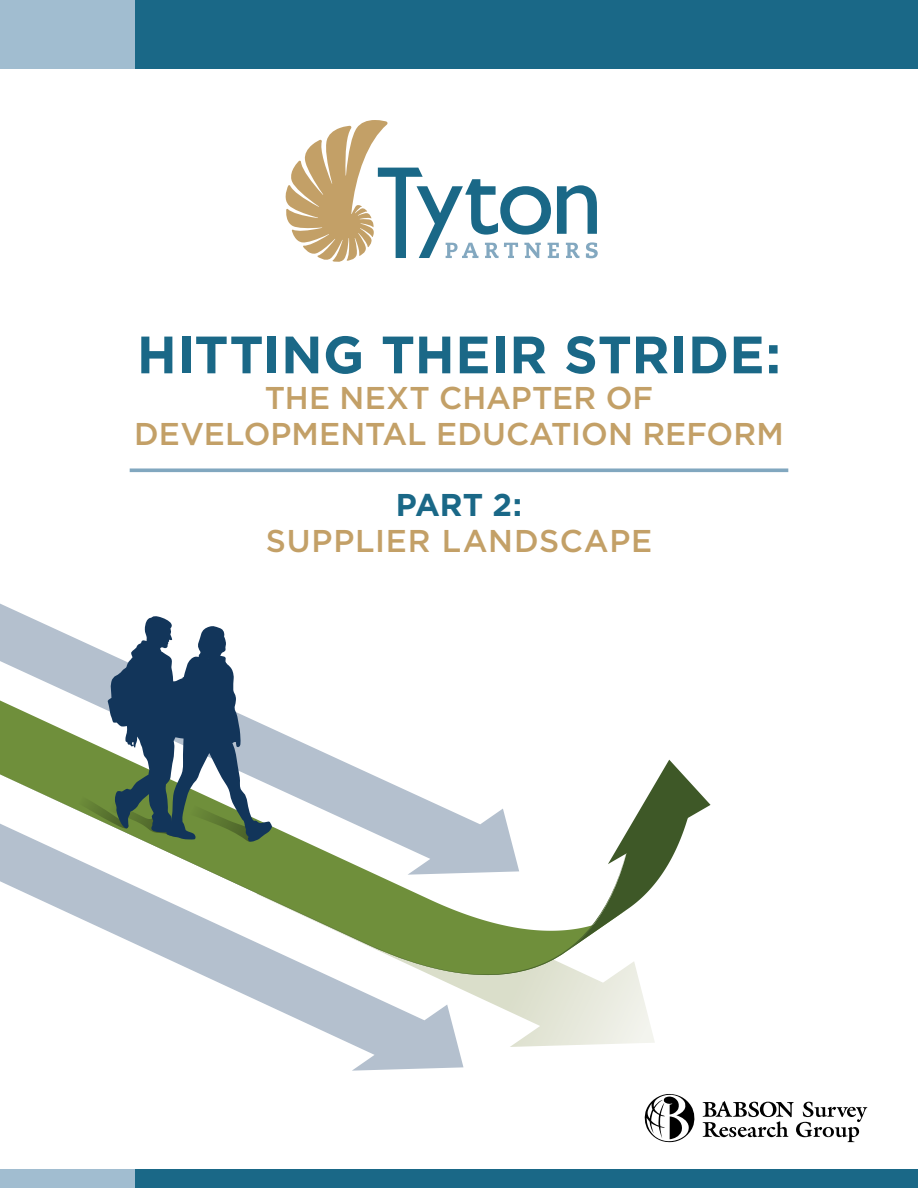
<style>
.page{position:relative;width:918px;height:1188px;background:#fff}
.page>*{position:absolute;margin:0;border:0;box-sizing:border-box;transform-origin:0 0}
.t1{font:700 52.5px "Gotham";letter-spacing:.01em;color:#1a6887}
.t2{font:500 31.5px/36px "Gotham";letter-spacing:.005em;color:#c3a067;text-align:center}
.t3{font:500 31.5px "Gotham";letter-spacing:.025em;color:#c3a067}
.t4{font:700 31.5px "Gotham";color:#1a6887}
</style>
<div class="page">
<svg style="left:504px;top:962px;width:151px;height:85px"></svg>
<svg style="left:0;top:603px;width:62px;height:56px;fill:#b4c0ce"></svg>
<svg style="left:0;top:659px;width:62px;height:44px"></svg>
<svg style="left:0;top:703px;width:631px;height:306px"></svg>
<svg style="left:564px;top:760px;width:147px;height:193px"></svg>
<svg style="left:0;top:776px;width:463px;height:295px"></svg>
<svg style="left:62px;top:616px;width:211px;height:226px"></svg>
<div style="left:135px;top:1170px;width:783px;height:18px;background:#1a6887"></div>
<div style="left:0;top:1170px;width:135px;height:18px;background:#a1bdd0"></div>
<div style="left:135px;top:0;width:783px;height:69px;background:#1a6887"></div>
<div style="left:0;top:0;width:135px;height:69px;background:#a1bdd0"></div>
<svg style="left:285px;top:120px;width:313px;height:142px"></svg>
<svg style="left:130px;top:468px;width:658px;height:4px;background:#90b1c6"></svg>
<svg style="left:644px;top:1094px;width:51px;height:49px"></svg>
<svg style="left:703px;top:1101px;width:164px;height:41px"></svg>
<h1 class="t1" style="left:137px;top:320px;width:646px">HITTING THEIR STRIDE:</h1>
<p class="t2" style="left:134px;top:380px;width:651px">THE NEXT CHAPTER OF<br>DEVELOPMENTAL EDUCATION REFORM</p>
<p class="t4" style="left:396px;top:484px;width:128px">PART 2:</p>
<p class="t3" style="left:266px;top:521px;width:388px">SUPPLIER LANDSCAPE</p>
</div>
